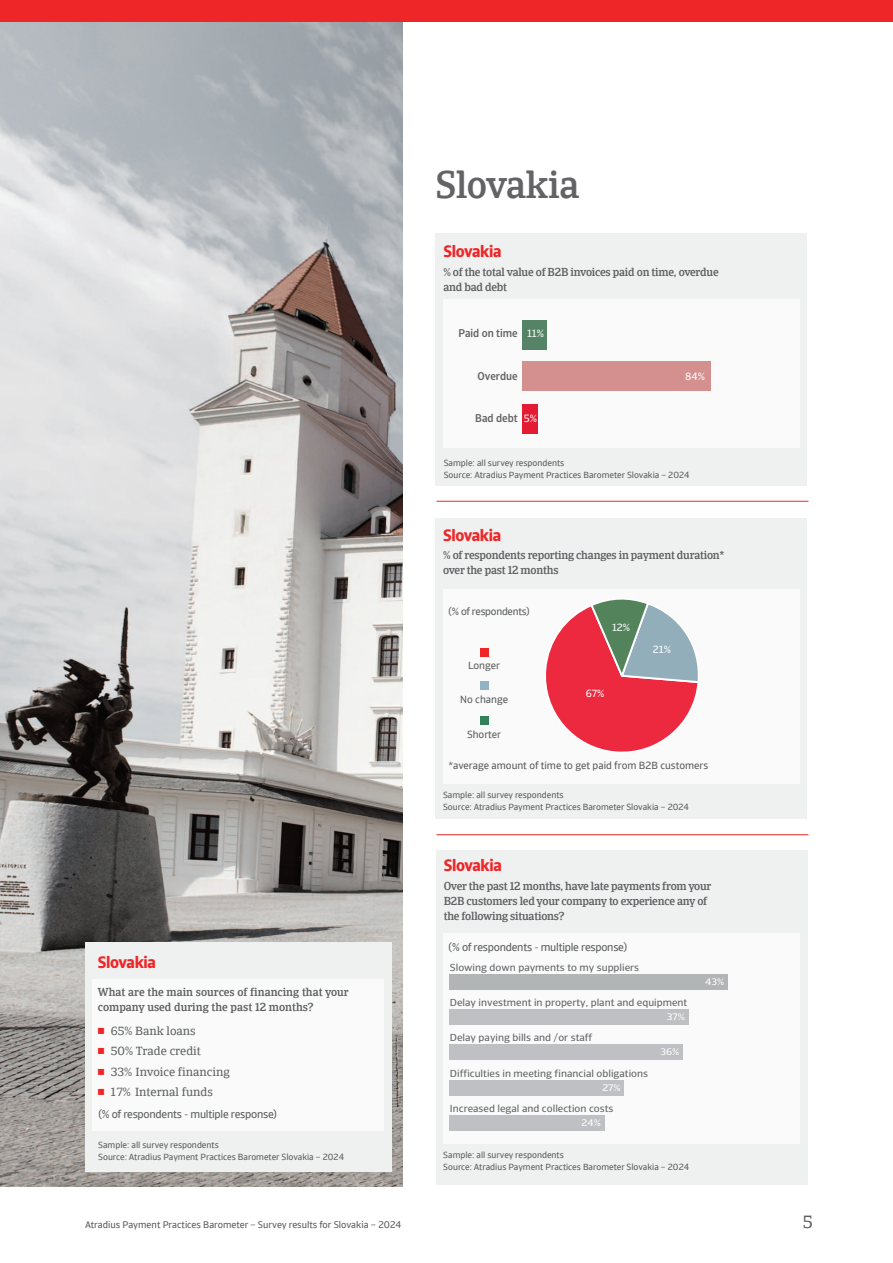
<style>
.page{position:relative;width:893px;height:1263px;background:#fff}
.page>*{position:absolute;margin:0;border:0;box-sizing:border-box;transform-origin:0 0}
.t1{font:500 37.5px "Catalana";letter-spacing:-.01em;color:#636366}
.t2{font:18px "Catalana";color:#5d5e60}
.t3{font:700 16.5px "Catalana Sans";letter-spacing:-.02em;color:#ee2628}
.t4{font:12px/20.5px "Catalana";color:#5d5e60}
.t5{font:500 11.25px/15px "Catalana";letter-spacing:-.02em;color:#5f5e62}
.t6{font:500 11.25px/15px "Catalana";color:#5d5e60}
.t7{font:11.25px "Catalana Sans";letter-spacing:-.02em;color:#5d5e60}
.t8{font:500 11.25px "Catalana Sans";color:#636366}
.t9{font:10.5px "Catalana Sans";color:#5d5e60}
.t10{font:10.5px "Catalana Sans";color:#fff}
.t11{font:10.5px "Catalana Sans";letter-spacing:-.02em;color:#5d5e60}
.t12{font:10.05px "Catalana Sans";color:#636366;scale:1.07 1}
.t13{font:9.75px "Catalana Sans";color:#5d5e60}
.t14{font:9.45px "Catalana Sans";color:#fff;scale:1.1 1}
.t15{font:9px/12px "Catalana Sans";color:#5d5e60}
</style>
<div class="page">
<img style="left:0;top:21px;width:403px;height:1165px">
<div style="left:85px;top:942px;width:306px;height:230px;background:#eff1f0"></div>
<div style="left:0;top:0;width:893px;height:21px;background:#ee2628"></div>
<hr style="left:436px;top:501px;width:372px;height:1px;background:#ee2628">
<hr style="left:436px;top:834px;width:372px;height:1px;background:#ee2628">
<div style="left:435px;top:233px;width:372px;height:253px;background:#eff1f0"></div>
<div style="left:443px;top:300px;width:357px;height:148px;background:#f9faf9"></div>
<div style="left:522px;top:320px;width:25px;height:29px;background:#548465"></div>
<div style="left:522px;top:361px;width:188px;height:30px;background:#d3908f"></div>
<div style="left:522px;top:404px;width:16px;height:30px;background:#e31c33"></div>
<div style="left:436px;top:850px;width:371px;height:335px;background:#eff1f0"></div>
<div style="left:443px;top:933px;width:357px;height:211px;background:#f9faf9"></div>
<div style="left:92px;top:979px;width:292px;height:151px;background:#f9faf9"></div>
<div style="left:449px;top:974px;width:279px;height:15px;background:#b2b5b5"></div>
<div style="left:449px;top:1009px;width:240px;height:16px;background:#bfc0c3"></div>
<div style="left:449px;top:1044px;width:234px;height:16px;background:#bfc0c3"></div>
<div style="left:449px;top:1080px;width:175px;height:15px;background:#bfc0c3"></div>
<div style="left:449px;top:1115px;width:156px;height:16px;background:#bfc0c3"></div>
<div style="left:435px;top:519px;width:372px;height:300px;background:#eff1f0"></div>
<div style="left:443px;top:589px;width:357px;height:194px;background:#f9faf9"></div>
<div style="left:480px;top:648px;width:8px;height:8px;background:#ee2628"></div>
<div style="left:480px;top:716px;width:9px;height:8px;background:#34825b"></div>
<svg style="left:546px;top:599px;width:152px;height:153px"></svg>
<div style="left:480px;top:682px;width:9px;height:8px;background:#92b4c2"></div>
<h1 class="t1" style="left:435px;top:161px;width:145px">Slovakia</h1>
<h3 class="t3" style="left:443px;top:245px;width:60px">Slovakia</h3>
<p class="t5" style="left:443px;top:265px;width:277px">% of the total value of B2B invoices paid on time, overdue and bad debt</p>
<p class="t8" style="left:458px;top:329px;width:61px">Paid on time</p>
<p class="t8" style="left:477px;top:372px;width:42px">Overdue</p>
<p class="t8" style="left:475px;top:413px;width:44px">Bad debt</p>
<p class="t10" style="left:527px;top:327px;width:19px">11%</p>
<p class="t10" style="left:524px;top:412px;width:15px">5%</p>
<p class="t10" style="left:685px;top:370px;width:21px">84%</p>
<p class="t15" style="left:444px;top:457px;width:247px">Sample: all survey respondents<br>Source: Atradius Payment Practices Barometer Slovakia – 2024</p>
<h3 class="t3" style="left:443px;top:529px;width:60px">Slovakia</h3>
<p class="t5" style="left:443px;top:548px;width:283px">% of respondents reporting changes in payment duration* over the past 12 months</p>
<p class="t11" style="left:449px;top:605px;width:82px">(% of respondents)</p>
<p class="t9" style="left:468px;top:659px;width:33px">Longer</p>
<p class="t9" style="left:460px;top:693px;width:49px">No change</p>
<p class="t9" style="left:467px;top:727px;width:36px">Shorter</p>
<p class="t10" style="left:612px;top:620px;width:20px">12%</p>
<p class="t10" style="left:586px;top:686px;width:20px">67%</p>
<p class="t10" style="left:653px;top:643px;width:20px">21%</p>
<p class="t9" style="left:449px;top:758px;width:261px">*average amount of time to get paid from B2B customers</p>
<p class="t15" style="left:443px;top:789px;width:247px">Sample: all survey respondents<br>Source: Atradius Payment Practices Barometer Slovakia – 2024</p>
<h3 class="t3" style="left:98px;top:956px;width:60px">Slovakia</h3>
<p class="t6" style="left:98px;top:985px;width:252px">What are the main sources of financing that your company used during the past 12 months?</p>
<h3 class="t4" style="left:111px;top:1020px;width:121px">65% Bank loans<br>50% Trade credit<br>33% Invoice financing<br>17% Internal funds</h3>
<p class="t7" style="left:98px;top:1107px;width:180px">(% of respondents - multiple response)</p>
<p class="t15" style="left:98px;top:1139px;width:247px">Sample: all survey respondents<br>Source: Atradius Payment Practices Barometer Slovakia – 2024</p>
<h3 class="t3" style="left:444px;top:859px;width:60px">Slovakia</h3>
<p class="t5" style="left:444px;top:878px;width:269px">Over the past 12 months, have late payments from your<br>B2B customers led your company to experience any of the following situations?</p>
<p class="t7" style="left:449px;top:940px;width:180px">(% of respondents - multiple response)</p>
<p class="t12" style="left:450px;top:961px;width:178px">Slowing down payments to my suppliers</p>
<p class="t12" style="left:450px;top:996px;width:223px">Delay investment in property, plant and equipment</p>
<p class="t12" style="left:450px;top:1032px;width:135px">Delay paying bills and /or staff</p>
<p class="t12" style="left:450px;top:1067px;width:187px">Difficulties in meeting financial obligations</p>
<p class="t12" style="left:450px;top:1103px;width:154px">Increased legal and collection costs</p>
<p class="t14" style="left:667px;top:1011px;width:18px">37%</p>
<p class="t14" style="left:660px;top:1046px;width:19px">36%</p>
<p class="t14" style="left:602px;top:1082px;width:18px">27%</p>
<p class="t14" style="left:582px;top:1117px;width:19px">24%</p>
<p class="t15" style="left:443px;top:1148px;width:247px">Sample: all survey respondents<br>Source: Atradius Payment Practices Barometer Slovakia – 2024</p>
<p class="t14" style="left:705px;top:975px;width:19px">43%</p>
<p class="t13" style="left:85px;top:1218px;width:318px">Atradius Payment Practices Barometer – Survey results for Slovakia – 2024</p>
<h2 class="t2" style="left:803px;top:1210px;width:12px">5</h2>
</div>
